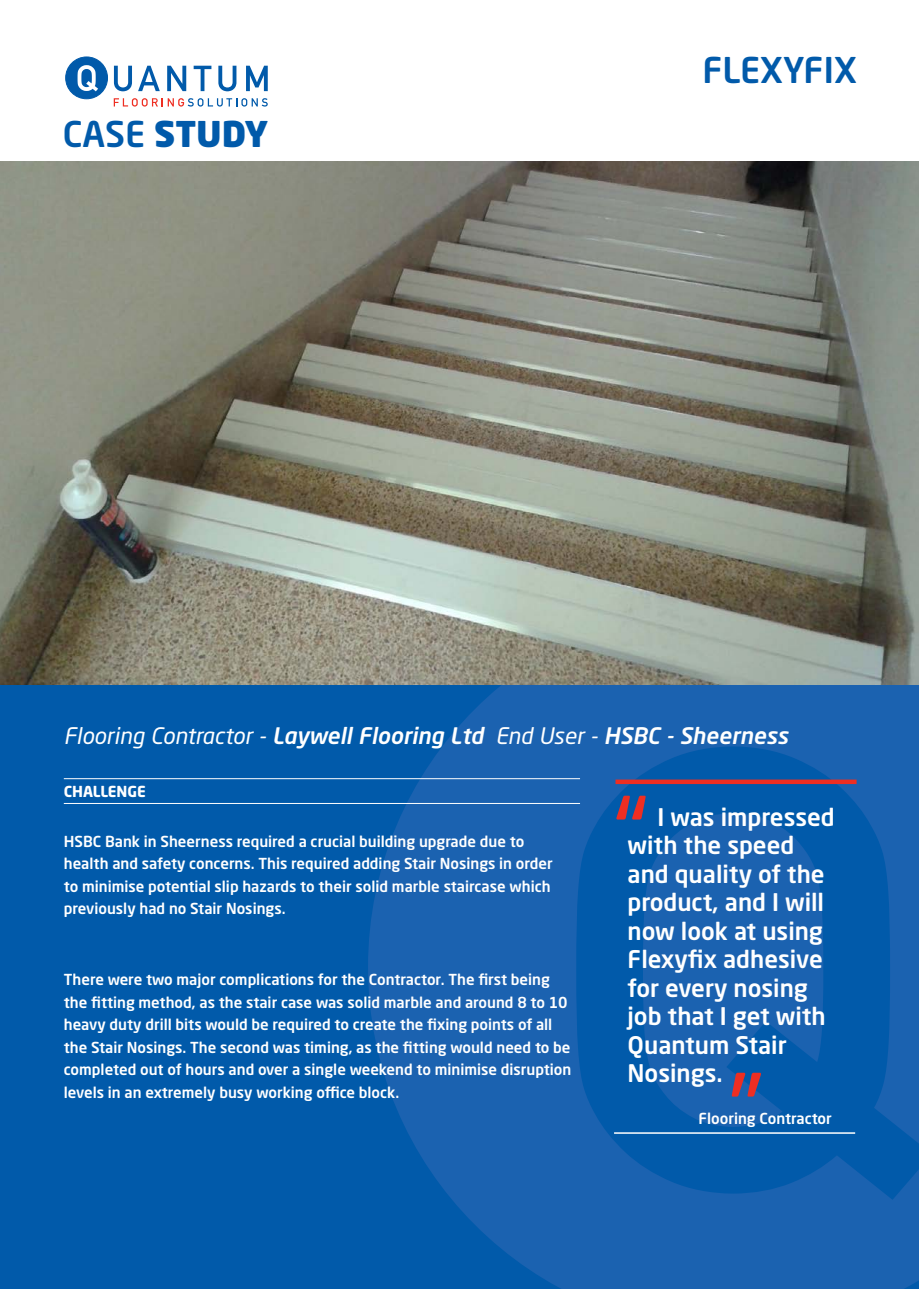
<style>
.page{position:relative;width:919px;height:1289px;background:#fff}
.page>*{position:absolute;margin:0;border:0;box-sizing:border-box;transform-origin:0 0}
.t1{font:105px "Neo Sans Std";color:#ee2e22}
.Body{font:900 35.1px "Neo Sans Std";color:#015aaa}
.Body-2{font:500 35.1px "Neo Sans Std";color:#015aaa}
.t2{font:500 24px/28.5px "Neo Sans Std";color:#fff}
.Body-3{font:italic 500 22.5px "Neo Sans Std";color:#fff}
.t3{font:500 15px/22.5px "Neo Sans Std";color:#fff}
.t4{font:700 15px "Neo Sans Std";color:#fff}
.s1{font-weight:500}
.s2{font-weight:400}
</style>
<div class="page">
<div style="left:0;top:171px;width:918px;height:1117px;background:#015aaa"></div>
<svg style="left:368px;top:685px;width:550px;height:603px;fill:#1b62b0"></svg>
<div style="left:615px;top:779px;width:241px;height:5px;background:#ee2e22"></div>
<hr style="left:614px;top:1132px;width:241px;height:1px;background:#fff">
<img style="left:0;top:162px;width:918px;height:523px">
<hr style="left:64px;top:778px;width:516px;height:1px;background:#fff">
<hr style="left:64px;top:803px;width:516px;height:1px;background:#fff">
<svg style="left:114px;top:98px;width:154px;height:9px"></svg>
<div style="left:66px;top:57px;width:41px;height:42px;background:#015aaa;border-radius:50%"></div>
<div style="left:65px;top:56px;width:43px;height:43px;border:1px solid #015aaa;border-radius:50%"></div>
<svg style="left:78px;top:65px;width:20px;height:26px"></svg>
<svg style="left:114px;top:66px;width:18px;height:25px"></svg>
<svg style="left:138px;top:66px;width:22px;height:25px"></svg>
<svg style="left:167px;top:66px;width:19px;height:25px"></svg>
<svg style="left:194px;top:66px;width:17px;height:25px"></svg>
<svg style="left:218px;top:66px;width:18px;height:25px"></svg>
<svg style="left:246px;top:66px;width:22px;height:25px"></svg>
<p class="Body" style="left:63px;top:111px;width:207px"><span class="s1">CASE</span> STUDY</p>
<p class="Body-2" style="left:702px;top:48px;width:156px">FLEXYFIX</p>
<p class="Body-3" style="left:64px;top:722px;width:725px"><span class="s2">Flooring Contractor -</span> Laywell Flooring Ltd <span class="s2">End User -</span> HSBC - Sheerness</p>
<p class="t4" style="left:64px;top:781px;width:84px">CHALLENGE</p>
<p class="t3" style="left:64px;top:829px;width:490px">HSBC Bank in Sheerness required a crucial building upgrade due to health and safety concerns. This required adding Stair Nosings in order to minimise potential slip hazards to their solid marble staircase which previously had no Stair Nosings.</p>
<p class="t3" style="left:64px;top:967px;width:509px">There were two major complications for the Contractor. The first being the fitting method, as the stair case was solid marble and around 8 to 10 heavy duty drill bits would be required to create the fixing points of all the Stair Nosings. The second was timing, as the fitting would need to be completed out of hours and over a single weekend to minimise disruption levels in an extremely busy working office block.</p>
<p class="t1" style="left:613px;top:771px;width:37px">“</p>
<p class="t2" style="left:627px;top:802px;width:209px;text-indent:30px">I was impressed with the speed and quality of the product, and I will now look at using<br>Flexyfix adhesive for every nosing job that I get with<br>Quantum Stair<br>Nosings.</p>
<p class="t1" style="left:764px;top:1120px;width:37px;rotate:-180deg">“</p>
<p class="t3" style="left:698px;top:1106px;width:135px">Flooring Contractor</p>
</div>
